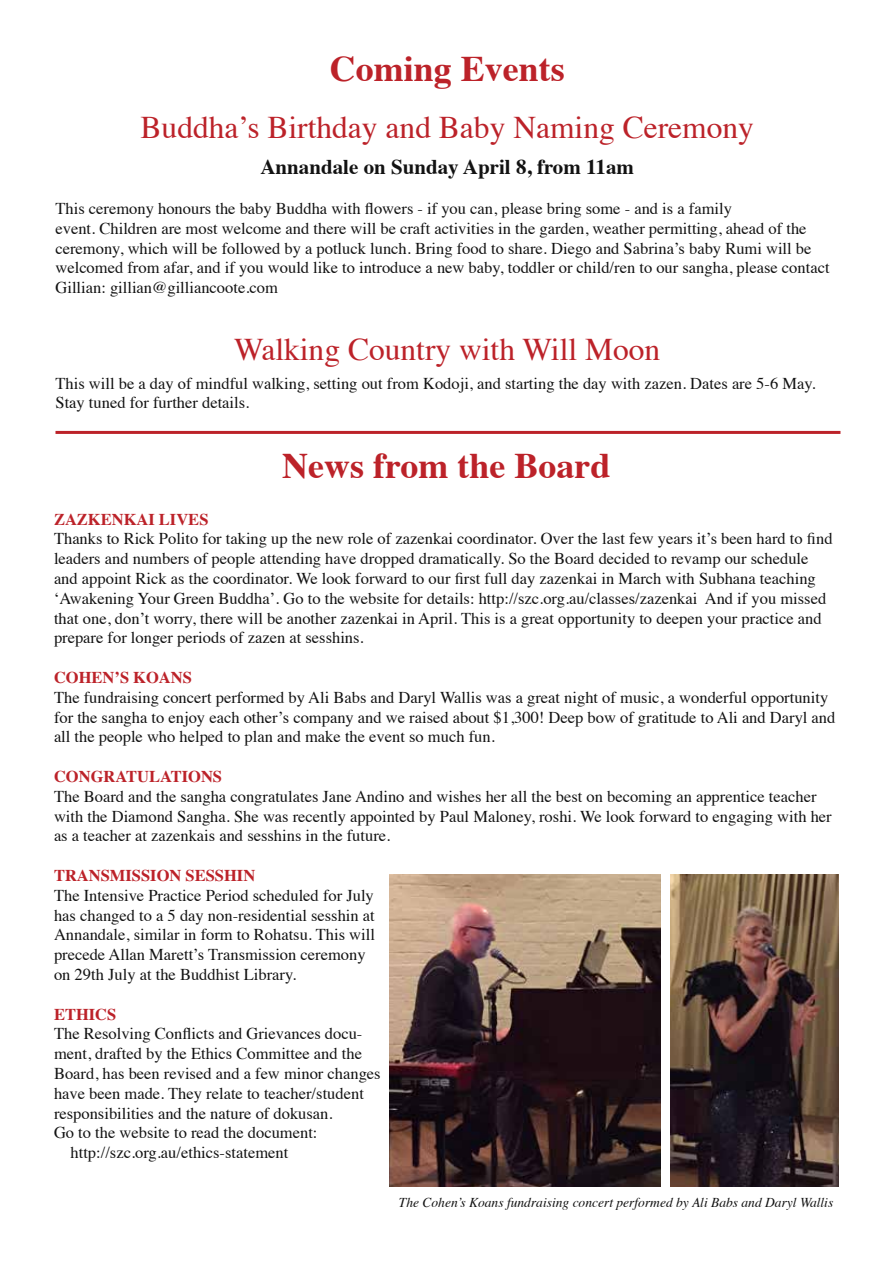
<style>
.page{position:relative;width:893px;height:1263px;background:#fff}
.page>*{position:absolute;margin:0;border:0;box-sizing:border-box;transform-origin:0 0}
.t1{font:700 36px "Times";color:#bc2229}
.t2{font:31.5px "Times";color:#bc2229}
.t3{font:700 21px "Times";color:#121212}
.t4{font:16.5px/19.8px "Times";color:#121212}
.t5{font:700 16.5px "Times";color:#bc2229}
.t6{font:700 16.5px "Times";color:#bc2229}
.t7{font:italic 13.5px "Times";color:#121212}
</style>
<div class="page">
<hr style="left:56px;top:431px;width:784px;height:3px;background:#bc2229">
<img style="left:390px;top:874px;width:270px;height:313px">
<img style="left:670px;top:874px;width:169px;height:313px">
<h1 class="t1" style="left:330px;top:34px;width:237px">Coming Events</h1>
<h2 class="t2" style="left:141px;top:98px;width:615px">Buddha’s Birthday and Baby Naming Ceremony</h2>
<p class="t3" style="left:260px;top:147px;width:375px">Annandale on Sunday April 8, from 11am</p>
<p class="t4" style="left:56px;top:197px;width:776px">This ceremony honours the baby Buddha with flowers - if you can, please bring some - and is a family<br>event. Children are most welcome and there will be craft activities in the garden, weather permitting, ahead of the ceremony, which will be followed by a potluck lunch. Bring food to share. Diego and Sabrina’s baby Rumi will be welcomed from afar, and if you would like to introduce a new baby, toddler or child/ren to our sangha, please contact Gillian: gillian@gilliancoote.com</p>
<h2 class="t2" style="left:234px;top:320px;width:428px">Walking Country with Will Moon</h2>
<p class="t4" style="left:56px;top:372px;width:762px">This will be a day of mindful walking, setting out from Kodoji, and starting the day with zazen. Dates are 5-6 May.<br>Stay tuned for further details.</p>
<h1 class="t1" style="left:282px;top:431px;width:330px">News from the Board</h1>
<p class="t5" style="left:54px;top:503px;width:156px">ZAZKENKAI LIVES</p>
<p class="t4" style="left:54px;top:527px;width:780px">Thanks to Rick Polito for taking up the new role of zazenkai coordinator. Over the last few years it’s been hard to find leaders and numbers of people attending have dropped dramatically. So the Board decided to revamp our schedule and appoint Rick as the coordinator. We look forward to our first full day zazenkai in March with Subhana teaching ‘Awakening Your Green Buddha’. Go to the website for details: http://szc.org.au/classes/zazenkai And if you missed that one, don’t worry, there will be another zazenkai in April. This is a great opportunity to deepen your practice and prepare for longer periods of zazen at sesshins.</p>
<p class="t6" style="left:54px;top:662px;width:139px">COHEN’S KOANS</p>
<p class="t4" style="left:54px;top:686px;width:783px">The fundraising concert performed by Ali Babs and Daryl Wallis was a great night of music, a wonderful opportunity for the sangha to enjoy each other’s company and we raised about $1,300! Deep bow of gratitude to Ali and Daryl and all the people who helped to plan and make the event so much fun.</p>
<p class="t5" style="left:54px;top:761px;width:170px">CONGRATULATIONS</p>
<p class="t4" style="left:54px;top:785px;width:779px">The Board and the sangha congratulates Jane Andino and wishes her all the best on becoming an apprentice teacher with the Diamond Sangha. She was recently appointed by Paul Maloney, roshi. We look forward to engaging with her as a teacher at zazenkais and sesshins in the future.</p>
<p class="t5" style="left:54px;top:860px;width:203px">TRANSMISSION SESSHIN</p>
<p class="t4" style="left:54px;top:884px;width:322px">The Intensive Practice Period scheduled for July has changed to a 5 day non-residential sesshin at Annandale, similar in form to Rohatsu. This will precede Allan Marett’s Transmission ceremony on 29th July at the Buddhist Library.</p>
<p class="t5" style="left:54px;top:998px;width:64px">ETHICS</p>
<p class="t4" style="left:54px;top:1022px;width:310px">The Resolving Conflicts and Grievances docu-</p>
<p class="t4" style="left:54px;top:1042px;width:309px">ment, drafted by the Ethics Committee and the</p>
<p class="t4" style="left:54px;top:1062px;width:328px">Board, has been revised and a few minor changes</p>
<p class="t4" style="left:54px;top:1082px;width:311px">have been made. They relate to teacher/student</p>
<p class="t4" style="left:54px;top:1102px;width:280px">responsibilities and the nature of dokusan.</p>
<p class="t4" style="left:54px;top:1121px;width:265px">Go to the website to read the document:</p>
<p class="t4" style="left:70px;top:1141px;width:219px">http://szc.org.au/ethics-statement</p>
<p class="t7" style="left:399px;top:1190px;width:436px">The Cohen’s Koans fundraising concert performed by Ali Babs and Daryl Wallis</p>
</div>
